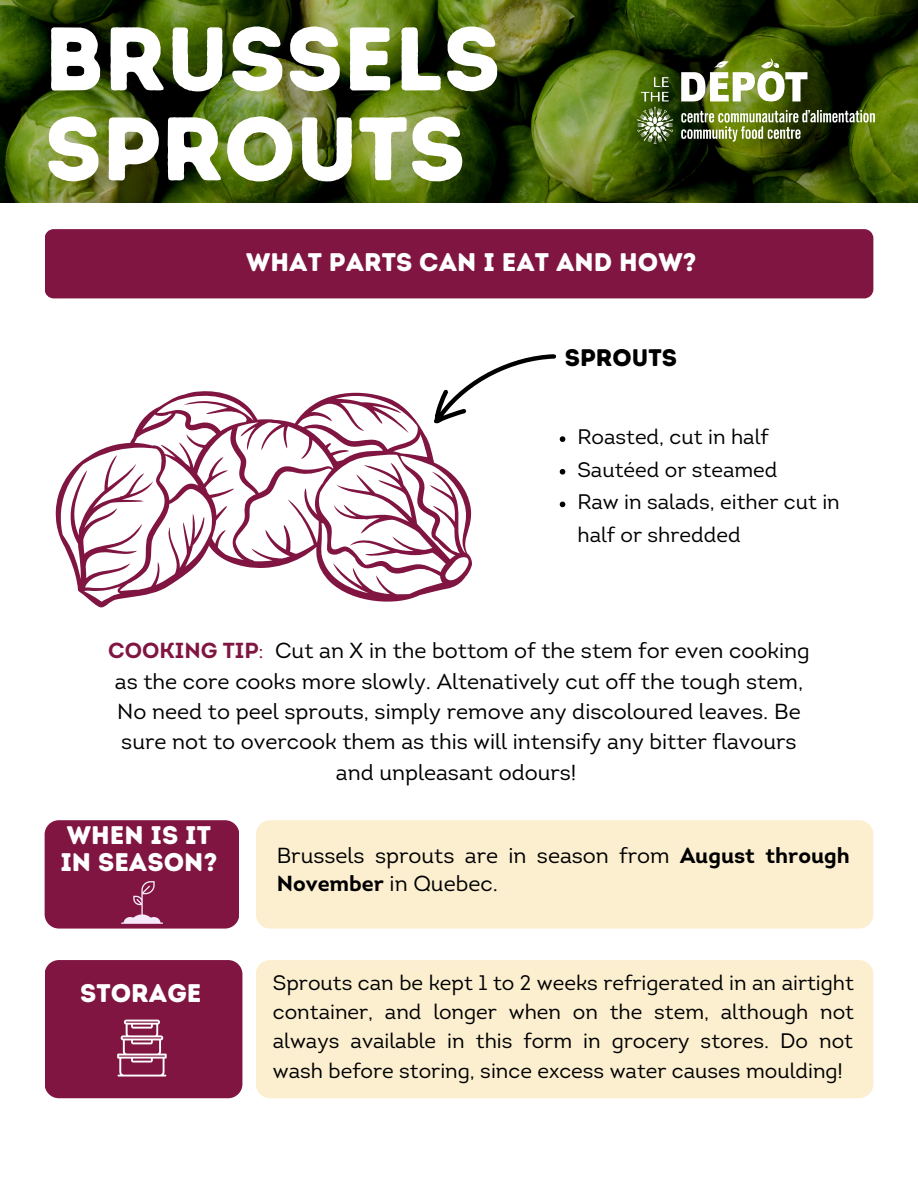
<style>
.page{position:relative;width:918px;height:1188px;background:#fff}
.page>*{position:absolute;margin:0;border:0;box-sizing:border-box;transform-origin:0 0}
.t1{font:90px/90px "Intro Rust Base";color:#fff}
.t2{font:25.5px/27px "Intro Rust Base";color:#fff}
.t3{font:24px "Intro Rust Base";color:#000}
.t4{font:21.75px/30.3px "Intro";color:#000;text-align:center}
.t5{font:21px/29.2px "Intro";color:#000;text-align:justify}
.s1{font-weight:700;color:#801542}
.s2{color:#801542}
.s3{font-weight:700}
</style>
<div class="page">
<img style="left:0;top:0;width:918px;height:202px">
<img style="left:638px;top:59px;width:237px;height:85px">
<svg style="left:56px;top:391px;width:416px;height:216px"></svg>
<div style="left:45px;top:229px;width:828px;height:69px;background:#801542;border-radius:9px"></div>
<div style="left:256px;top:820px;width:617px;height:109px;background:#fcefd0;border-radius:14px"></div>
<div style="left:45px;top:820px;width:194px;height:109px;background:#801542;border-radius:14px"></div>
<div style="left:256px;top:960px;width:617px;height:138px;background:#fcefd0;border-radius:14px"></div>
<div style="left:45px;top:960px;width:197px;height:138px;background:#801542;border-radius:14px"></div>
<svg style="left:117px;top:1020px;width:50px;height:57px"></svg>
<svg style="left:121px;top:881px;width:42px;height:43px"></svg>
<svg style="left:434px;top:354px;width:131px;height:88px"></svg>
<svg style="left:560px;top:469px;width:5px;height:6px"></svg>
<svg style="left:560px;top:502px;width:5px;height:5px"></svg>
<p class="t1" style="left:45px;top:14px;width:458px">BRUSSELS<br>SPROUTS</p>
<p class="t2" style="left:246px;top:249px;width:452px">WHAT PARTS CAN I EAT AND HOW?</p>
<p class="t3" style="left:565px;top:343px;width:114px">SPROUTS</p>
<p class="t5" style="left:577px;top:424px;width:193px">Roasted, cut in half</p>
<p class="t5" style="left:577px;top:457px;width:202px">Sautéed or steamed</p>
<p class="t5" style="left:577px;top:488px;width:264px;line-height:32.7px">Raw in salads, either cut in half or shredded</p>
<p class="t4" style="left:108px;top:638px;width:703px"><span class="s1">COOKING TIP</span><span class="s2">:</span> Cut an X in the bottom of the stem for even cooking as the core cooks more slowly. Altenatively cut off the tough stem, No need to peel sprouts, simply remove any discoloured leaves. Be sure not to overcook them as this will intensify any bitter flavours and unpleasant odours!</p>
<p class="t2" style="left:60px;top:822px;width:159px">WHEN IS IT<br>IN SEASON?</p>
<p class="t2" style="left:80px;top:980px;width:123px">STORAGE</p>
<p class="t4" style="left:277px;top:844px;width:575px;line-height:28.2px;text-align:left">Brussels sprouts are in season from <span class="s3">August through<br>November</span> in Quebec.</p>
<p class="t5" style="left:273px;top:970px;width:583px">Sprouts can be kept 1 to 2 weeks refrigerated in an airtight container, and longer when on the stem, although not always available in this form in grocery stores. Do not wash before storing, since excess water causes moulding!</p>
</div>
